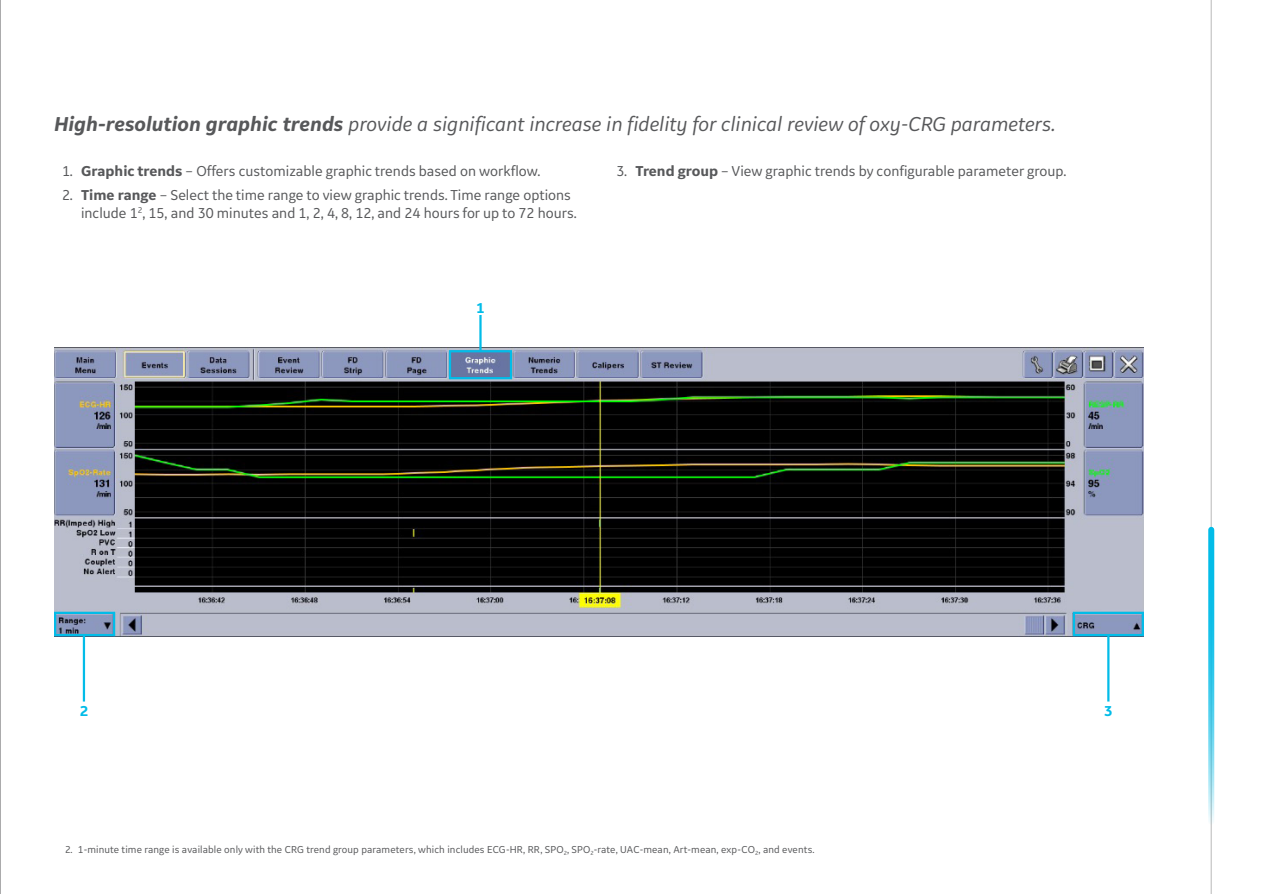
<style>
.page{position:relative;width:1263px;height:894px;background:#fff}
.page>*{position:absolute;margin:0;border:0;box-sizing:border-box;transform-origin:0 0}
.Body_Text{font:italic 21px "GE Inspira Sans";color:#57585a}
.Body_Text-2{font:15px/18px "GE Inspira Sans";color:#57585a}
.t1{font:700 15px "GE Inspira Sans";color:#02bce8}
.t2{font:10.5px "GE Inspira Sans";letter-spacing:.01em;color:#57585a}
.s1{font-weight:700}
</style>
<div class="page">
<hr style="left:1210px;top:0;width:2px;height:893px;background:#ccc">
<svg style="left:1208px;top:529px;width:6px;height:292px;background:#4dcdeb"></svg>
<img style="left:54px;top:348px;width:1090px;height:287px">
<hr style="left:479px;top:315px;width:2px;height:37px;background:#02bce8">
<div style="left:449px;top:350px;width:63px;height:29px;border:2px solid #02bce8"></div>
<hr style="left:83px;top:634px;width:2px;height:67px;background:#02bce8">
<div style="left:54px;top:611px;width:61px;height:25px;border:2px solid #02bce8"></div>
<hr style="left:1107px;top:634px;width:2px;height:67px;background:#02bce8">
<div style="left:1072px;top:611px;width:72px;height:25px;border:2px solid #02bce8"></div>
<hr style="left:0;top:0;width:1px;height:893px;background:#57585a">
<p class="Body_Text" style="left:54px;top:111px;width:1002px"><span class="s1">High-resolution graphic trends</span> provide a significant increase in fidelity for clinical review of oxy-CRG parameters.</p>
<p class="Body_Text-2" style="left:62px;top:161px;width:480px">1. <span class="s1">Graphic trends</span> – Offers customizable graphic trends based on workflow.</p>
<p class="Body_Text-2" style="left:81px;top:186px;width:497px;text-indent:-19px">2. <span class="s1">Time range</span> – Select the time range to view graphic trends. Time range options include 1<sup>2</sup>, 15, and 30 minutes and 1, 2, 4, 8, 12, and 24 hours for up to 72 hours.</p>
<p class="Body_Text-2" style="left:616px;top:161px;width:451px">3. <span class="s1">Trend group</span> – View graphic trends by configurable parameter group.</p>
<p class="t1" style="left:476px;top:298px;width:10px">1</p>
<p class="t1" style="left:79px;top:701px;width:10px">2</p>
<p class="t1" style="left:1103px;top:701px;width:10px">3</p>
<p class="t2" style="left:65px;top:842px;width:751px">2. 1-minute time range is available only with the CRG trend group parameters, which includes ECG-HR, RR, SPO<sub>2</sub>, SPO<sub>2</sub>-rate, UAC-mean, Art-mean, exp-CO<sub>2</sub>, and events.</p>
</div>
